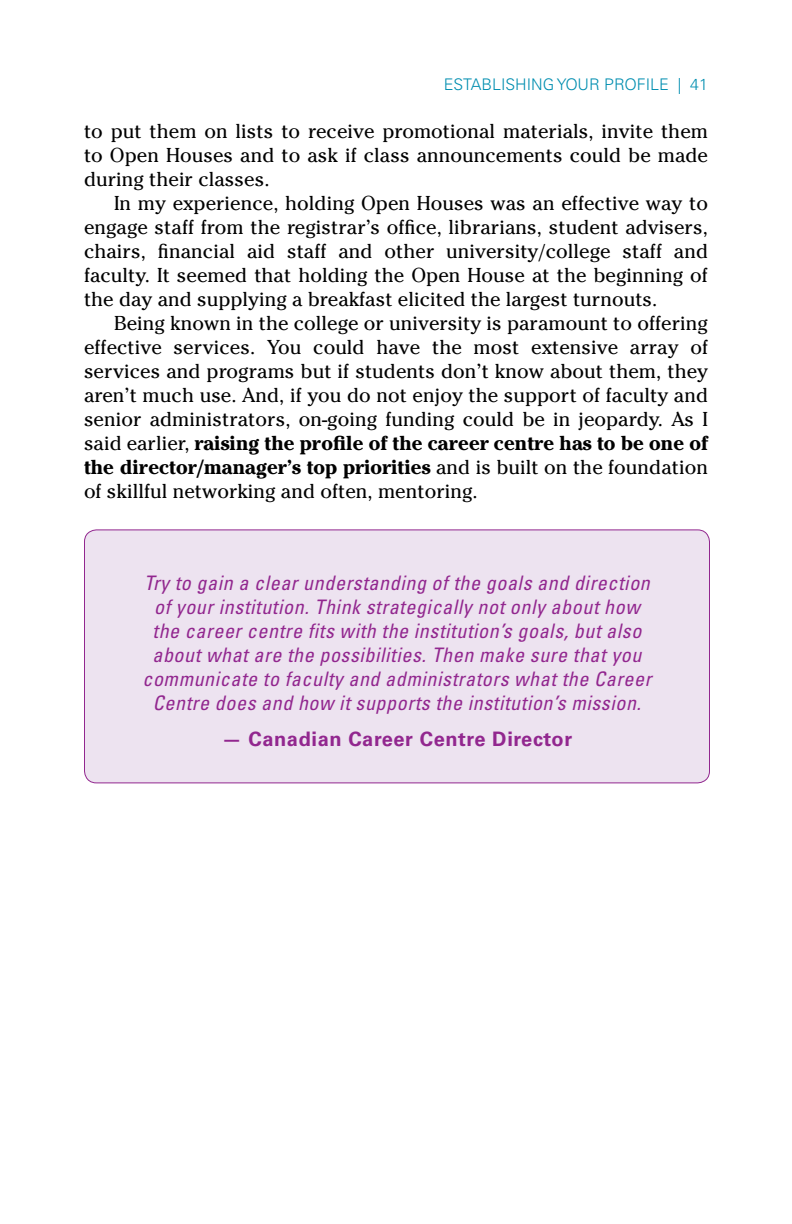
<style>
.page{position:relative;width:792px;height:1224px;background:#fff}
.page>*{position:absolute;margin:0;border:0;box-sizing:border-box;transform-origin:0 0}
.t1{font:20px/24px "Cheltenham Std";letter-spacing:.005em;color:#000;text-align:justify}
.t2{font:italic condensed 20px/24px "Univers LT Std";letter-spacing:.03em;color:#92278f;text-align:center}
.t3{font:700 20px "Univers LT Std";letter-spacing:.03em;color:#92278f}
.t4{font:300 16px "Univers LT Std";color:#008eb0}
.s1{font-weight:700}
</style>
<div class="page">
<div style="left:84px;top:530px;width:626px;height:253px;background:#ede3f0;border-radius:12px"></div>
<div style="left:84px;top:529px;width:626px;height:254px;border:1px solid #92278f;border-radius:12px"></div>
<p class="t4" style="left:444px;top:74px;width:266px">ESTABLISHI NG YOUR PROFILE | 41</p>
<p class="t1" style="left:84px;top:119px;width:626px">to put them on lists to receive promotional materials, invite them to Open Houses and to ask if class announcements could be made during their classes.</p>
<p class="t1" style="left:84px;top:191px;width:626px;text-indent:30px">In my experience, holding Open Houses was an effective way to engage staff from the registrar’s office, librarians, student advisers, chairs, financial aid staff and other university/college staff and faculty. It seemed that holding the Open House at the beginning of the day and supplying a breakfast elicited the largest turnouts.</p>
<p class="t1" style="left:84px;top:311px;width:626px;text-indent:30px">Being known in the college or university is paramount to offering effective services. You could have the most extensive array of services and programs but if students don’t know about them, they aren’t much use. And, if you do not enjoy the support of faculty and senior administrators, on-going funding could be in jeopardy. As I said earlier, <span class="s1">raising the profile of the career centre has to be one of the director/manager’s top priorities</span> and is built on the foundation of skillful networking and often, mentoring.</p>
<p class="t2" style="left:142px;top:571px;width:511px">Try to gain a clear understanding of the goals and direction of your institution. Think strategically not only about how the career centre fits with the institution’s goals, but also about what are the possibilities. Then make sure that you communicate to faculty and administrators what the Career Centre does and how it supports the institution’s mission.</p>
<p class="t3" style="left:222px;top:728px;width:352px">— Canadian Career Centre Director</p>
</div>
